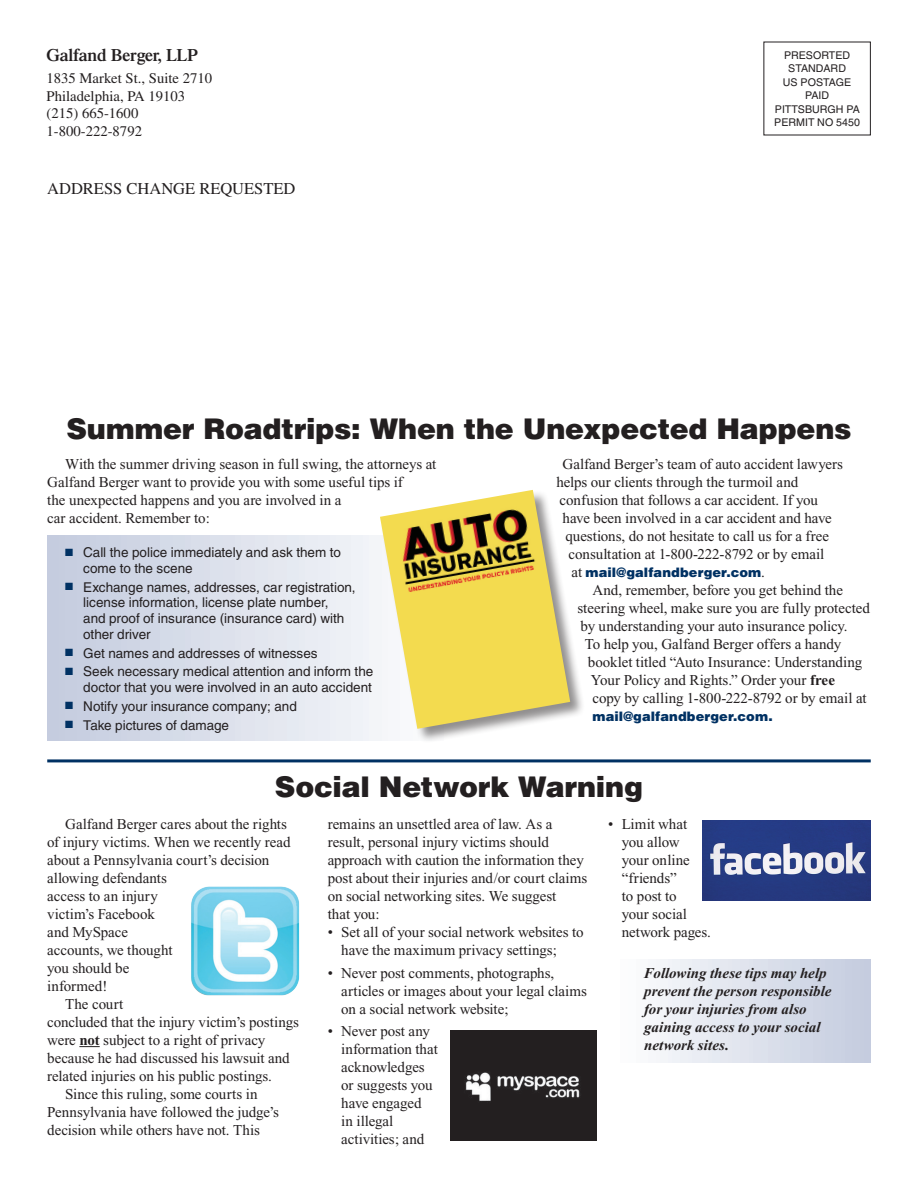
<style>
.page{position:relative;width:918px;height:1188px;background:#fff}
.page>*{position:absolute;margin:0;border:0;box-sizing:border-box;transform-origin:0 0}
.t1{font:900 28.5px "Helvetica";letter-spacing:-.01em;color:#231f20}
.t2{font:600 17.55px "Times";color:#231f20}
.t3{font:16.5px "Times";color:#231f20}
.t4{font:15px/18px "Times New Roman";letter-spacing:-.005em;color:#231f20}
.t5{font:italic 700 15px/18px "Times New Roman";color:#231f20}
.t6{font:14.7px/17.7px "Times";color:#231f20}
.t7{font:13.5px/15.8px "Helvetica";color:#231f20}
.t8{font:900 13.05px "Helvetica";letter-spacing:.01em;color:#003163}
.t9{font:10.65px/13.5px "Helvetica";color:#231f20;text-align:center}
.s1{color:#003163}
.s2{font-family:"Times New Roman";font-weight:400;font-size:15px;color:#231f20}
.s3{font-weight:700}
</style>
<div class="page">
<div style="left:619px;top:960px;width:252px;height:103px;background:linear-gradient(to right,#fdfefe,#c3cbde)"></div>
<hr style="left:47px;top:759px;width:824px;height:3px;background:#003163">
<svg style="left:47px;top:536px;width:332px;height:205px"></svg>
<div style="left:379px;top:489px;width:213px;height:262px;background:#231f20;opacity:.5"></div>
<img style="left:380px;top:490px;width:190px;height:239px">
<svg style="left:79px;top:1046px;width:21px;height:1px"></svg>
<img style="left:703px;top:820px;width:168px;height:81px">
<img style="left:191px;top:886px;width:109px;height:110px">
<img style="left:450px;top:1031px;width:147px;height:110px">
<p class="t2" style="left:46px;top:45px;width:153px">Galfand Berger, LLP</p>
<p class="t6" style="left:46px;top:69px;width:167px">1835 Market St., Suite 2710<br>Philadelphia, PA 19103 (215) 665-1600<br>1-800-222-8792</p>
<p class="t3" style="left:47px;top:180px;width:250px">ADDRESS CHANGE REQUESTED</p>
<p class="t9" style="left:774px;top:48px;width:87px">PRESORTED<br>STANDARD<br>US POSTAGE<br>PAID<br>PITTSBURGH PA<br>PERMIT NO 5450</p>
<h1 class="t1" style="left:66px;top:410px;width:787px">Summer Roadtrips: When the Unexpected Happens</h1>
<p class="t4" style="left:47px;top:455px;width:391px;text-indent:18px">With the summer driving season in full swing, the attorneys at Galfand Berger want to provide you with some useful tips if<br>the unexpected happens and you are involved in a<br>car accident. Remember to:</p>
<p class="t7" style="left:83px;top:544px;width:259px;text-indent:-18px"><span class="s1">■</span> Call the police immediately and ask them to come to the scene</p>
<p class="t7" style="left:83px;top:579px;width:274px;text-indent:-18px"><span class="s1">■</span> Exchange names, addresses, car registration, license information, license plate number,<br>and proof of insurance (insurance card) with other driver</p>
<p class="t7" style="left:65px;top:645px;width:254px"><span class="s1">■</span> Get names and addresses of witnesses</p>
<p class="t7" style="left:65px;top:664px;width:310px;text-align:right"><span class="s1">■</span> Seek necessary medical attention and inform the doctor that you were involved in an auto accident</p>
<p class="t7" style="left:65px;top:698px;width:233px"><span class="s1">■</span> Notify your insurance company; and</p>
<p class="t7" style="left:65px;top:717px;width:165px"><span class="s1">■</span> Take pictures of damage</p>
<p class="t4" style="left:562px;top:455px;width:282px">Galfand Berger’s team of auto accident lawyers</p>
<p class="t4" style="left:556px;top:473px;width:243px">helps our clients through the turmoil and</p>
<p class="t4" style="left:560px;top:491px;width:260px">confusion that follows a car accident. If you</p>
<p class="t4" style="left:562px;top:509px;width:271px">have been involved in a car accident and have</p>
<p class="t4" style="left:566px;top:527px;width:265px">questions, do not hesitate to call us for a free</p>
<p class="t4" style="left:568px;top:545px;width:257px">consultation at 1-800-222-8792 or by email</p>
<p class="t8" style="left:572px;top:564px;width:195px"><span class="s2">at</span> mail@galfandberger.com<span class="s2">.</span></p>
<p class="t4" style="left:592px;top:581px;width:252px">And, remember, before you get behind the</p>
<p class="t4" style="left:577px;top:599px;width:294px">steering wheel, make sure you are fully protected</p>
<p class="t4" style="left:580px;top:617px;width:269px">by understanding your auto insurance policy.</p>
<p class="t4" style="left:585px;top:635px;width:258px">To help you, Galfand Berger offers a handy</p>
<p class="t4" style="left:588px;top:653px;width:276px">booklet titled “Auto Insurance: Understanding</p>
<p class="t4" style="left:591px;top:671px;width:246px">Your Policy and Rights.” Order your <span class="s3">free</span></p>
<p class="t4" style="left:592px;top:689px;width:276px">copy by calling 1-800-222-8792 or by email at</p>
<p class="t8" style="left:592px;top:708px;width:182px">mail@galfandberger.com.</p>
<h1 class="t1" style="left:275px;top:769px;width:370px">Social Network Warning</h1>
<p class="t4" style="left:65px;top:815px;width:223px">Galfand Berger cares about the rights</p>
<p class="t4" style="left:47px;top:833px;width:245px">of injury victims. When we recently read</p>
<p class="t4" style="left:47px;top:851px;width:224px">about a Pennsylvania court’s decision</p>
<p class="t4" style="left:47px;top:869px;width:121px">allowing defendants</p>
<p class="t4" style="left:47px;top:887px;width:112px">access to an injury</p>
<p class="t4" style="left:47px;top:905px;width:109px">victim’s Facebook</p>
<p class="t4" style="left:47px;top:923px;width:82px">and MySpace</p>
<p class="t4" style="left:47px;top:941px;width:127px">accounts, we thought</p>
<p class="t4" style="left:47px;top:959px;width:84px">you should be</p>
<p class="t4" style="left:47px;top:977px;width:62px">informed!</p>
<p class="t4" style="left:65px;top:995px;width:60px">The court</p>
<p class="t4" style="left:47px;top:1013px;width:253px">concluded that the injury victim’s postings</p>
<p class="t4" style="left:47px;top:1031px;width:220px">were <span class="s3">not</span> subject to a right of privacy</p>
<p class="t4" style="left:47px;top:1049px;width:244px">because he had discussed his lawsuit and</p>
<p class="t4" style="left:47px;top:1067px;width:226px">related injuries on his public postings.</p>
<p class="t4" style="left:65px;top:1085px;width:194px">Since this ruling, some courts in</p>
<p class="t4" style="left:47px;top:1103px;width:233px">Pennsylvania have followed the judge’s</p>
<p class="t4" style="left:47px;top:1121px;width:214px">decision while others have not. This</p>
<p class="t4" style="left:328px;top:815px;width:261px">remains an unsettled area of law. As a result, personal injury victims should approach with caution the information they post about their injuries and/or court claims on social networking sites. We suggest<br>that you:</p>
<p class="t4" style="left:341px;top:923px;width:244px;text-indent:-14px">• Set all of your social network websites to have the maximum privacy settings;</p>
<p class="t4" style="left:341px;top:964px;width:247px;text-indent:-14px">• Never post comments, photographs, articles or images about your legal claims on a social network website;</p>
<p class="t4" style="left:341px;top:1022px;width:98px;text-indent:-14px">• Never post any information that acknowledges or suggests you have engaged<br>in illegal activities; and</p>
<p class="t4" style="left:622px;top:815px;width:91px;text-indent:-14px">• Limit what you allow<br>your online “friends”<br>to post to<br>your social network pages.</p>
<p class="t5" style="left:644px;top:964px;width:189px">Following these tips may help prevent the person responsible for your injuries from also gaining access to your social network sites.</p>
</div>
